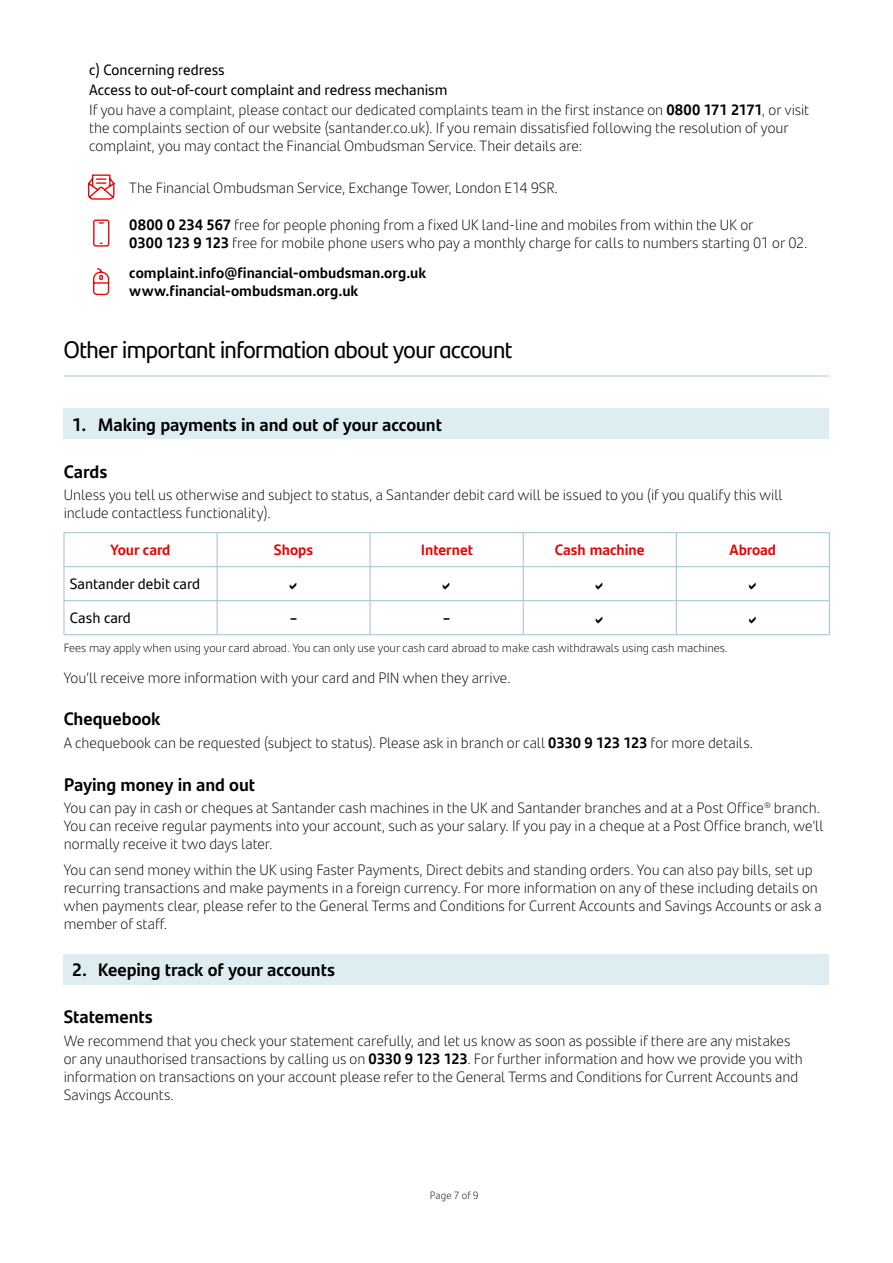
<style>
.page{position:relative;width:893px;height:1263px;background:#fff}
.page>*{position:absolute;margin:0;border:0;box-sizing:border-box;transform-origin:0 0}
.t1{font:24px "Santander Headline";letter-spacing:-.02em;color:#000}
.t2{font:700 18px "Santander Text";letter-spacing:-.005em;color:#000}
.t3{font:300 15px/18px "Santander Text";color:#000}
.t4{font:15px "Santander Text";color:#000}
.t5{font:700 15px "Santander Text";letter-spacing:.005em;color:#000}
.t6{font:700 15px "Santander Text";color:#ec0000}
.t7{font:700 13.5px "Santander Text";color:#000}
.t8{font:300 12px "Santander Text";color:#000}
.t9{font:300 10.5px "Santander Text";letter-spacing:.005em;color:#000}
.s1{font-weight:700}
</style>
<div class="page">
<div style="left:64px;top:954px;width:765px;height:31px;background:#deedf2"></div>
<div style="left:64px;top:409px;width:765px;height:30px;background:#deedf2"></div>
<hr style="left:64px;top:375px;width:765px;height:2px;background:#c3dee7">
<hr style="left:64px;top:532px;width:153px;height:1px;background:#9bc3d3">
<hr style="left:64px;top:533px;width:1px;height:33px;background:#9bc3d3">
<hr style="left:217px;top:532px;width:153px;height:1px;background:#9bc3d3">
<hr style="left:217px;top:533px;width:1px;height:33px;background:#9bc3d3">
<hr style="left:370px;top:532px;width:153px;height:1px;background:#9bc3d3">
<hr style="left:370px;top:533px;width:1px;height:33px;background:#9bc3d3">
<hr style="left:523px;top:532px;width:153px;height:1px;background:#9bc3d3">
<hr style="left:523px;top:533px;width:1px;height:33px;background:#9bc3d3">
<hr style="left:676px;top:532px;width:154px;height:1px;background:#9bc3d3">
<hr style="left:676px;top:533px;width:1px;height:33px;background:#9bc3d3">
<hr style="left:829px;top:533px;width:1px;height:33px;background:#9bc3d3">
<hr style="left:64px;top:566px;width:153px;height:1px;background:#9bc3d3">
<hr style="left:64px;top:567px;width:1px;height:33px;background:#9bc3d3">
<hr style="left:217px;top:566px;width:153px;height:1px;background:#9bc3d3">
<hr style="left:217px;top:567px;width:1px;height:33px;background:#9bc3d3">
<hr style="left:370px;top:566px;width:153px;height:1px;background:#9bc3d3">
<hr style="left:370px;top:567px;width:1px;height:33px;background:#9bc3d3">
<hr style="left:523px;top:566px;width:153px;height:1px;background:#9bc3d3">
<hr style="left:523px;top:567px;width:1px;height:33px;background:#9bc3d3">
<hr style="left:676px;top:566px;width:154px;height:1px;background:#9bc3d3">
<hr style="left:676px;top:567px;width:1px;height:33px;background:#9bc3d3">
<hr style="left:829px;top:567px;width:1px;height:33px;background:#9bc3d3">
<hr style="left:64px;top:600px;width:153px;height:1px;background:#9bc3d3">
<hr style="left:64px;top:601px;width:1px;height:33px;background:#9bc3d3">
<hr style="left:217px;top:600px;width:153px;height:1px;background:#9bc3d3">
<hr style="left:217px;top:601px;width:1px;height:33px;background:#9bc3d3">
<hr style="left:370px;top:600px;width:153px;height:1px;background:#9bc3d3">
<hr style="left:370px;top:601px;width:1px;height:33px;background:#9bc3d3">
<hr style="left:523px;top:600px;width:153px;height:1px;background:#9bc3d3">
<hr style="left:523px;top:601px;width:1px;height:33px;background:#9bc3d3">
<hr style="left:676px;top:600px;width:154px;height:1px;background:#9bc3d3">
<hr style="left:676px;top:601px;width:1px;height:33px;background:#9bc3d3">
<hr style="left:829px;top:601px;width:1px;height:33px;background:#9bc3d3">
<hr style="left:64px;top:634px;width:153px;height:1px;background:#9bc3d3">
<hr style="left:217px;top:634px;width:153px;height:1px;background:#9bc3d3">
<hr style="left:370px;top:634px;width:153px;height:1px;background:#9bc3d3">
<hr style="left:523px;top:634px;width:153px;height:1px;background:#9bc3d3">
<hr style="left:676px;top:634px;width:154px;height:1px;background:#9bc3d3">
<svg style="left:88px;top:174px;width:27px;height:26px"></svg>
<div style="left:93px;top:220px;width:16px;height:27px;border:1px solid #ec0000;border-radius:2px"></div>
<svg style="left:93px;top:268px;width:17px;height:28px"></svg>
<h4 class="t4" style="left:89px;top:58px;width:137px">c) Concerning redress</h4>
<p class="t4" style="left:89px;top:79px;width:360px">Access to out-of-court complaint and redress mechanism</p>
<p class="t3" style="left:89px;top:100px;width:721px">If you have a complaint, please contact our dedicated complaints team in the first instance on <span class="s1">0800 171 2171</span>, or visit the complaints section of our website (santander.co.uk). If you remain dissatisfied following the resolution of your complaint, you may contact the Financial Ombudsman Service. Their details are:</p>
<p class="t3" style="left:129px;top:178px;width:430px">The Financial Ombudsman Service, Exchange Tower, London E14 9SR.</p>
<p class="t3" style="left:129px;top:215px;width:680px"><span class="s1">0800 0 234 567</span> free for people phoning from a fixed UK land-line and mobiles from within the UK or<br><span class="s1">0300 123 9 123</span> free for mobile phone users who pay a monthly charge for calls to numbers starting 01 or 02.</p>
<p class="t5" style="left:129px;top:261px;width:298px">complaint.info@financial-ombudsman.org.uk</p>
<p class="t5" style="left:129px;top:279px;width:231px">www.financial-ombudsman.org.uk</p>
<h2 class="t1" style="left:64px;top:332px;width:450px">Other important information about your account</h2>
<h3 class="t2" style="left:72px;top:410px;width:371px">1. Making payments in and out of your account</h3>
<h4 class="t2" style="left:64px;top:457px;width:45px">Cards</h4>
<p class="t3" style="left:64px;top:485px;width:720px">Unless you tell us otherwise and subject to status, a Santander debit card will be issued to you (if you qualify this will include contactless functionality).</p>
<p class="t6" style="left:110px;top:538px;width:62px">Your card</p>
<p class="t6" style="left:274px;top:538px;width:41px">Shops</p>
<p class="t6" style="left:421px;top:538px;width:54px">Internet</p>
<p class="t6" style="left:555px;top:538px;width:91px">Cash machine</p>
<p class="t6" style="left:729px;top:538px;width:48px">Abroad</p>
<p class="t4" style="left:70px;top:573px;width:132px">Santander debit card</p>
<p class="t4" style="left:70px;top:607px;width:62px">Cash card</p>
<p class="t7" style="left:290px;top:607px;width:9px">–</p>
<p class="t7" style="left:443px;top:607px;width:9px">–</p>
<p class="t8" style="left:64px;top:639px;width:665px">Fees may apply when using your card abroad. You can only use your cash card abroad to make cash withdrawals using cash machines.</p>
<p class="t3" style="left:64px;top:668px;width:448px">You’ll receive more information with your card and PIN when they arrive.</p>
<h4 class="t2" style="left:64px;top:705px;width:98px">Chequebook</h4>
<p class="t3" style="left:64px;top:733px;width:691px">A chequebook can be requested (subject to status). Please ask in branch or call <span class="s1">0330 9 123 123</span> for more details.</p>
<h4 class="t2" style="left:64px;top:770px;width:193px">Paying money in and out</h4>
<p class="t3" style="left:64px;top:798px;width:761px">You can pay in cash or cheques at Santander cash machines in the UK and Santander branches and at a Post Office® branch.<br>You can receive regular payments into your account, such as your salary. If you pay in a cheque at a Post Office branch, we’ll normally receive it two days later.</p>
<p class="t3" style="left:64px;top:860px;width:759px">You can send money within the UK using Faster Payments, Direct debits and standing orders. You can also pay bills, set up recurring transactions and make payments in a foreign currency. For more information on any of these including details on when payments clear, please refer to the General Terms and Conditions for Current Accounts and Savings Accounts or ask a member of staff.</p>
<h3 class="t2" style="left:72px;top:956px;width:264px">2. Keeping track of your accounts</h3>
<h4 class="t2" style="left:64px;top:1003px;width:90px">Statements</h4>
<p class="t3" style="left:64px;top:1031px;width:741px">We recommend that you check your statement carefully, and let us know as soon as possible if there are any mistakes or any unauthorised transactions by calling us on <span class="s1">0330 9 123 123</span>. For further information and how we provide you with information on transactions on your account please refer to the General Terms and Conditions for Current Accounts and Savings Accounts.</p>
<p class="t9" style="left:430px;top:1188px;width:50px">Page 7 of 9</p>
</div>
